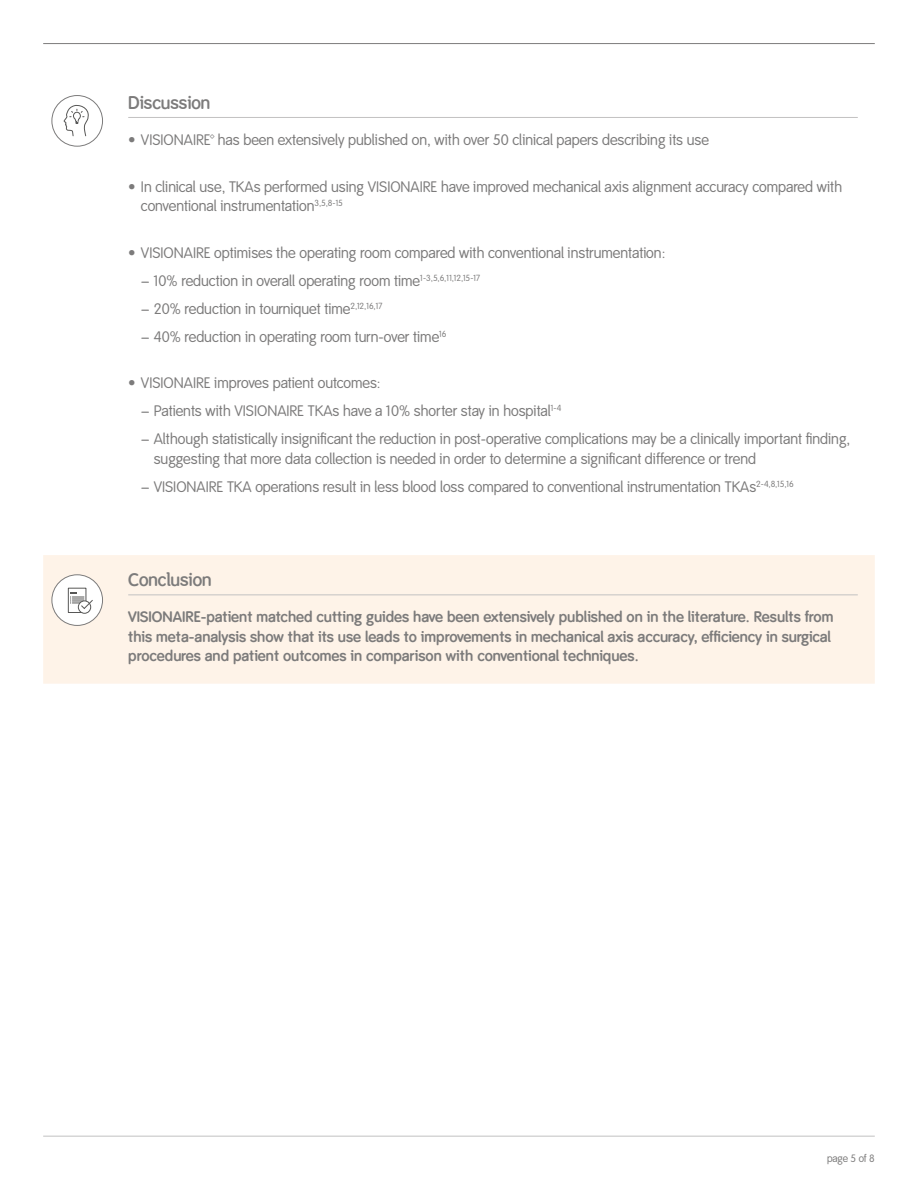
<style>
.page{position:relative;width:918px;height:1188px;background:#fff}
.page>*{position:absolute;margin:0;border:0;box-sizing:border-box;transform-origin:0 0}
.Heading_5__Grey_unde{font:600 18px "Smith&Nephew";color:#7c7b7b}
.t1{font:15px/19.5px "Smith&Nephew";color:#7c7b7b}
.Body_10pt{font:700 15px/19.5px "Smith&Nephew";color:#7c7b7b}
.Page_footers{font:10.5px "Smith&Nephew";letter-spacing:-.015em;color:#7c7b7b}
</style>
<div class="page">
<div style="left:43px;top:555px;width:832px;height:129px;background:#fef3e8"></div>
<hr style="left:128px;top:117px;width:730px;height:1px;background:#c2c1c1">
<hr style="left:128px;top:594px;width:730px;height:1px;background:#c2c1c1">
<svg style="left:52px;top:96px;width:51px;height:50px"></svg>
<svg style="left:55px;top:98px;width:45px;height:45px"></svg>
<div style="left:52px;top:95px;width:51px;height:51px;border:1px solid #7c7b7b;border-radius:50%"></div>
<svg style="left:52px;top:575px;width:51px;height:50px"></svg>
<svg style="left:55px;top:578px;width:45px;height:45px"></svg>
<div style="left:52px;top:575px;width:51px;height:51px;border:1px solid #7c7b7b;border-radius:50%"></div>
<hr style="left:43px;top:43px;width:832px;height:1px;background:#7c7b7b">
<hr style="left:43px;top:1136px;width:832px;height:1px;background:#c2c1c1">
<p class="Heading_5__Grey_unde" style="left:128px;top:92px;width:84px">Discussion</p>
<p class="t1" style="left:128px;top:131px;width:582px">• VISIONAIRE™ has been extensively published on, with over 50 clinical papers describing its use</p>
<p class="t1" style="left:141px;top:177px;width:703px;text-indent:-13px">• In clinical use, TKAs performed using VISIONAIRE have improved mechanical axis alignment accuracy compared with conventional instrumentation<sup>3,5,8-15</sup></p>
<p class="t1" style="left:128px;top:243px;width:539px">• VISIONAIRE optimises the operating room compared with conventional instrumentation:</p>
<p class="t1" style="left:141px;top:271px;width:341px">− 10% reduction in overall operating room time<sup>1-3,5,6,11,12,15-17</sup></p>
<p class="t1" style="left:141px;top:299px;width:243px">− 20% reduction in tourniquet time<sup>2,12,16,17</sup></p>
<p class="t1" style="left:141px;top:327px;width:307px">− 40% reduction in operating room turn-over time<sup>16</sup></p>
<p class="t1" style="left:128px;top:374px;width:254px">• VISIONAIRE improves patient outcomes:</p>
<p class="t1" style="left:141px;top:402px;width:422px">− Patients with VISIONAIRE TKAs have a 10% shorter stay in hospital<sup>1-4</sup></p>
<p class="t1" style="left:154px;top:430px;width:698px;text-indent:-13px">− Although statistically insignificant the reduction in post-operative complications may be a clinically important finding, suggesting that more data collection is needed in order to determine a significant difference or trend</p>
<p class="t1" style="left:141px;top:477px;width:654px">− VISIONAIRE TKA operations result in less blood loss compared to conventional instrumentation TKAs<sup>2-4,8,15,16</sup></p>
<p class="Heading_5__Grey_unde" style="left:128px;top:569px;width:85px">Conclusion</p>
<p class="Body_10pt" style="left:128px;top:608px;width:707px">VISIONAIRE-patient matched cutting guides have been extensively published on in the literature. Results from this meta-analysis show that its use leads to improvements in mechanical axis accuracy, efficiency in surgical procedures and patient outcomes in comparison with conventional techniques.</p>
<p class="Page_footers" style="left:827px;top:1152px;width:49px">page 5 of 8</p>
</div>
